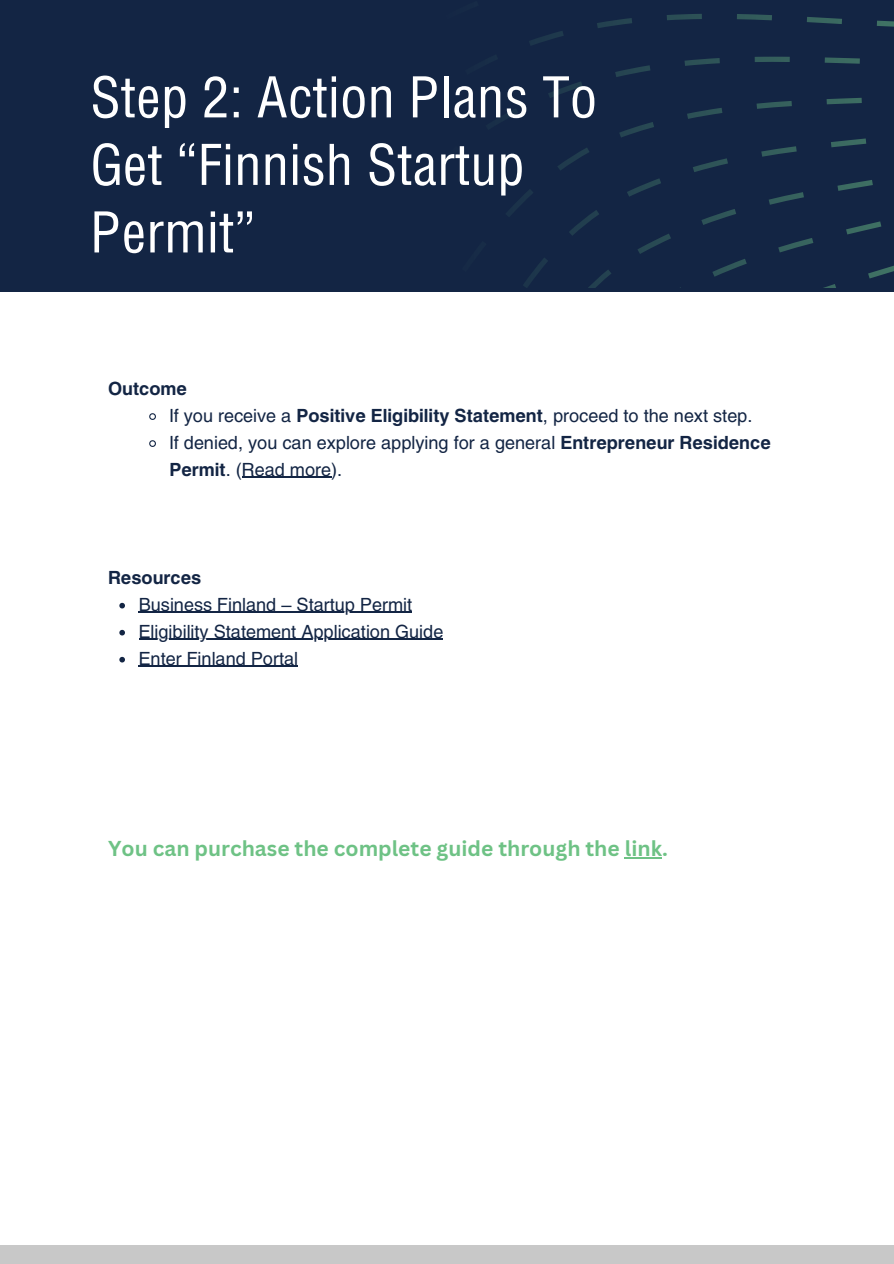
<style>
.page{position:relative;width:894px;height:1264px;background:#fff}
.page>*{position:absolute;margin:0;border:0;box-sizing:border-box;transform-origin:0 0}
.t1{font:57px/67.5px "Helios Cond";color:#fff}
.t2{font:700 21px "Canva Sans";color:#6ec285}
.t3{font:18px/27px "Helios";color:#132544}
.t4{font:700 18px "Helios";color:#132544}
.s1{font-weight:700}
</style>
<div class="page">
<div style="left:0;top:0;width:893px;height:292px;background:#132544"></div>
<svg style="left:502px;top:14px;width:391px;height:273px"></svg>
<div style="left:0;top:1244px;width:893px;height:19px;background:#c8c8c8"></div>
<svg style="left:149px;top:413px;width:7px;height:7px"></svg>
<svg style="left:149px;top:440px;width:7px;height:7px"></svg>
<hr style="left:242px;top:477px;width:89px;height:1px;background:#132544">
<svg style="left:119px;top:603px;width:6px;height:5px"></svg>
<hr style="left:139px;top:612px;width:273px;height:1px;background:#132544">
<svg style="left:119px;top:630px;width:6px;height:5px"></svg>
<svg style="left:139px;top:639px;width:12px;height:1px"></svg>
<hr style="left:151px;top:639px;width:292px;height:1px;background:#132544">
<svg style="left:119px;top:657px;width:6px;height:5px"></svg>
<hr style="left:139px;top:666px;width:159px;height:1px;background:#132544">
<hr style="left:624px;top:857px;width:37px;height:1px;background:#6ec285">
<p class="t1" style="left:90px;top:63px;width:508px">Step 2: Action Plans To<br>Get “Finnish Startup<br>Permit”</p>
<h1 class="t4" style="left:108px;top:377px;width:80px">Outcome</h1>
<h3 class="t3" style="left:169px;top:401px;width:584px">If you receive a <span class="s1">Positive Eligibility Statement</span>, proceed to the next step.</h3>
<p class="t3" style="left:169px;top:428px;width:602px">If denied, you can explore applying for a general <span class="s1">Entrepreneur Residence<br>Permit</span>. (Read more).</p>
<p class="t4" style="left:108px;top:566px;width:95px">Resources</p>
<h3 class="t3" style="left:139px;top:590px;width:275px">Business Finland – Startup Permit</h3>
<p class="t3" style="left:139px;top:617px;width:306px">Eligibility Statement Application Guide</p>
<p class="t3" style="left:139px;top:644px;width:161px">Enter Finland Portal</p>
<p class="t2" style="left:108px;top:833px;width:561px">You can purchase the complete guide through the link.</p>
</div>
